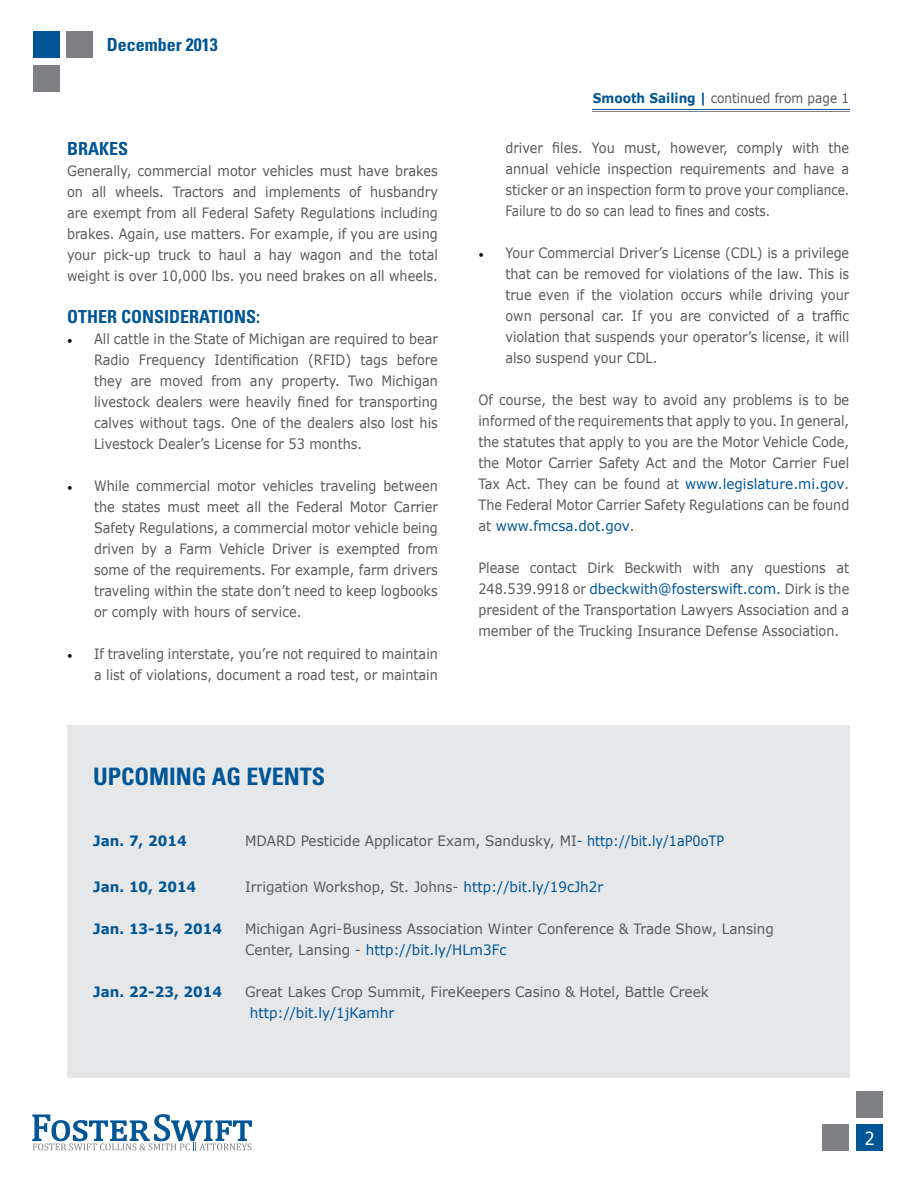
<style>
.page{position:relative;width:918px;height:1188px;background:#fff}
.page>*{position:absolute;margin:0;border:0;box-sizing:border-box;transform-origin:0 0}
.t1{font:700 condensed 24px "Univers LT Std";color:#005596}
.t2{font:700 condensed 18px "Univers LT Std";color:#005596}
.t3{font:18px "Verdana";color:#fff;scale:.9 1}
.t4{font:14.25px/21px "Verdana";color:#58595b;text-align:justify;scale:.9 1}
.t5{font:14.25px/21px "Verdana";color:#58595b;scale:.95 1}
.t6{font:700 14.25px "Verdana";color:#005596;scale:.95 1}
.t7{font:14.25px "Verdana";color:#005596;scale:.95 1}
.t8{font:13.5px "Verdana";color:#58595b;scale:.9 1}
.s1{font-family:"Minion Pro";color:#000}
.s2{font-weight:700;color:#005596}
.s3{color:#005596}
</style>
<div class="page">
<div style="left:33px;top:65px;width:27px;height:27px;background:#7e8083"></div>
<div style="left:33px;top:31px;width:27px;height:27px;background:#005596"></div>
<div style="left:66px;top:31px;width:27px;height:27px;background:#7e8083"></div>
<svg style="left:33px;top:1114px;width:219px;height:37px"></svg>
<div style="left:856px;top:1091px;width:27px;height:27px;background:#7e8083"></div>
<div style="left:856px;top:1124px;width:27px;height:27px;background:#005596"></div>
<div style="left:822px;top:1124px;width:27px;height:27px;background:#7e8083"></div>
<div style="left:67px;top:725px;width:782px;height:353px;background:#e6e7e8"></div>
<hr style="left:592px;top:111px;width:257px;height:1px;background:#7e8083">
<hr style="left:592px;top:110px;width:257px;height:1px;background:#005596">
<p class="t2" style="left:107px;top:33px;width:112px">DECEMBER 2013</p>
<p class="t2" style="left:67px;top:137px;width:63px">BRAKES</p>
<p class="t4" style="left:67px;top:160px;width:414px">Generally, commercial motor vehicles must have brakes on all wheels. Tractors and implements of husbandry are exempt from all Federal Safety Regulations including brakes. Again, use matters. For example, if you are using your pick-up truck to haul a hay wagon and the total weight is over 10,000 lbs. you need brakes on all wheels.</p>
<p class="t2" style="left:67px;top:305px;width:194px">OTHER CONSIDERATIONS:</p>
<p class="t4" style="left:94px;top:328px;width:384px;text-indent:-27px"><span class="s1">•</span> All cattle in the State of Michigan are required to bear Radio Frequency Identification (RFID) tags before they are moved from any property. Two Michigan livestock dealers were heavily fined for transporting calves without tags. One of the dealers also lost his Livestock Dealer’s License for 53 months.</p>
<p class="t4" style="left:94px;top:475px;width:384px;text-indent:-27px"><span class="s1">•</span> While commercial motor vehicles traveling between the states must meet all the Federal Motor Carrier Safety Regulations, a commercial motor vehicle being driven by a Farm Vehicle Driver is exempted from some of the requirements. For example, farm drivers traveling within the state don’t need to keep logbooks or comply with hours of service.</p>
<p class="t4" style="left:67px;top:643px;width:414px;text-align:right"><span class="s1">•</span> If traveling interstate, you’re not required to maintain a list of violations, document a road test, or maintain</p>
<h1 class="t1" style="left:93px;top:761px;width:43px">UPCOMING</h1>
<h1 class="t1" style="left:212px;top:761px;width:115px">AG EVENTS</h1>
<p class="t8" style="left:593px;top:89px;width:286px"><span class="s2">Smooth Sailing |</span> continued from page 1</p>
<p class="t4" style="left:505px;top:137px;width:384px">driver files. You must, however, comply with the annual vehicle inspection requirements and have a sticker or an inspection form to prove your compliance.<br>Failure to do so can lead to fines and costs.</p>
<p class="t4" style="left:505px;top:242px;width:384px;text-indent:-27px"><span class="s1">•</span> Your Commercial Driver’s License (CDL) is a privilege that can be removed for violations of the law. This is true even if the violation occurs while driving your own personal car. If you are convicted of a traffic violation that suspends your operator’s license, it will also suspend your CDL.</p>
<p class="t4" style="left:478px;top:389px;width:414px">Of course, the best way to avoid any problems is to be informed of the requirements that apply to you. In general, the statutes that apply to you are the Motor Vehicle Code, the Motor Carrier Safety Act and the Motor Carrier Fuel Tax Act. They can be found at <span class="s3">www.legislature.mi.gov</span>.<br>The Federal Motor Carrier Safety Regulations can be found at <span class="s3">www.fmcsa.dot.gov</span>.</p>
<p class="t4" style="left:478px;top:557px;width:414px">Please contact Dirk Beckwith with any questions at 248.539.9918 or <span class="s3">dbeckwith@fosterswift.com.</span> Dirk is the president of the Transportation Lawyers Association and a member of the Trucking Insurance Defense Association.</p>
<p class="t6" style="left:93px;top:831px;width:100px">Jan. 7, 2014</p>
<p class="t5" style="left:245px;top:830px;width:506px">MDARD Pesticide Applicator Exam, Sandusky, MI<span class="s3">- http://bit.ly/1aP0oTP</span></p>
<p class="t6" style="left:93px;top:876px;width:110px">Jan. 10, 2014</p>
<p class="t6" style="left:93px;top:918px;width:137px">Jan. 13-15, 2014</p>
<p class="t5" style="left:245px;top:876px;width:378px">Irrigation Workshop, St. Johns- <span class="s3">http://bit.ly/19cJh2r</span></p>
<p class="t5" style="left:245px;top:918px;width:558px">Michigan Agri-Business Association Winter Conference &amp; Trade Show, Lansing<br>Center, Lansing - <span class="s3">http://bit.ly/HLm3Fc</span></p>
<p class="t5" style="left:245px;top:981px;width:490px">Great Lakes Crop Summit, FireKeepers Casino &amp; Hotel, Battle Creek</p>
<p class="t7" style="left:250px;top:1003px;width:153px">http://bit.ly/1jKamhr</p>
<p class="t6" style="left:93px;top:981px;width:137px">Jan. 22-23, 2014</p>
<p class="t3" style="left:864px;top:1126px;width:13px">2</p>
</div>
